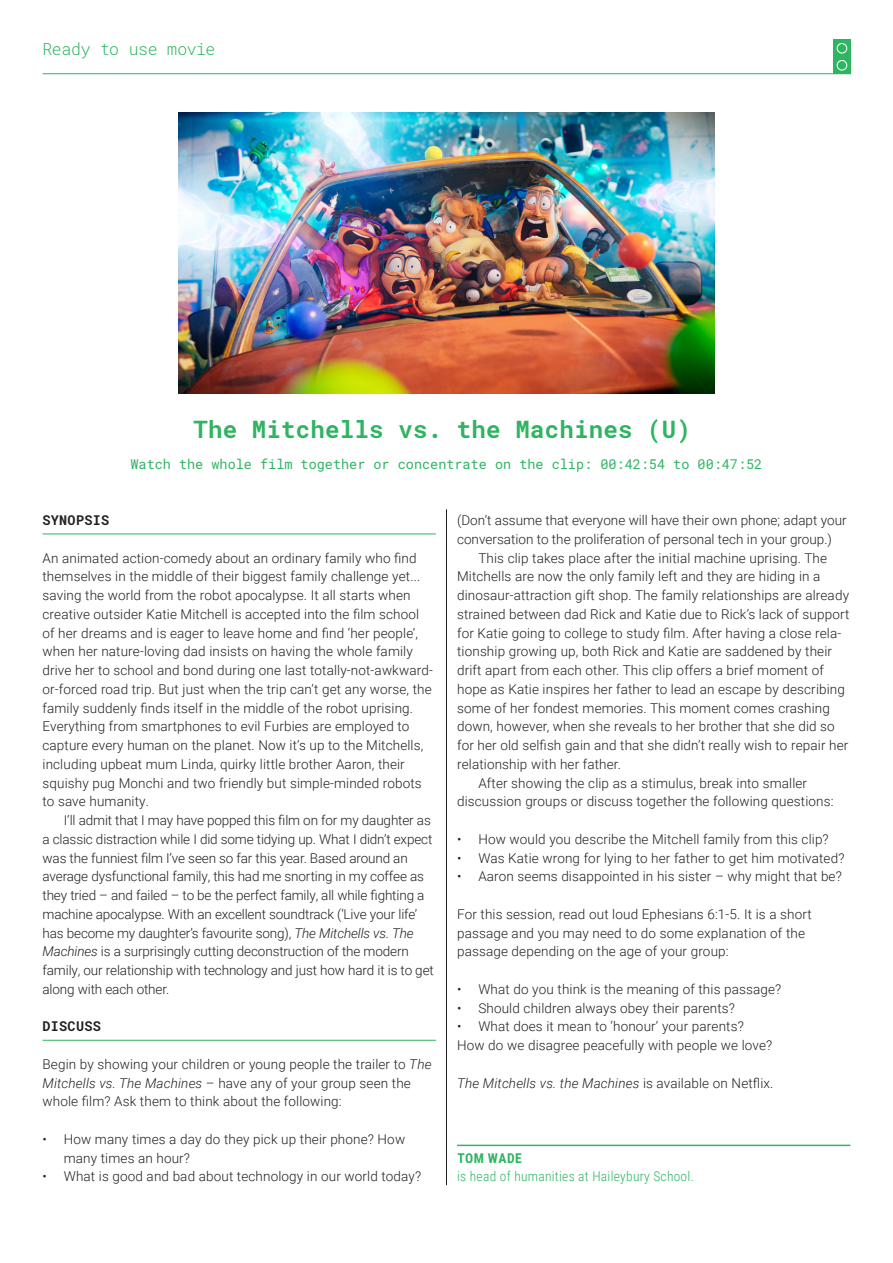
<style>
.page{position:relative;width:893px;height:1263px;background:#fff}
.page>*{position:absolute;margin:0;border:0;box-sizing:border-box;transform-origin:0 0}
.Resource_Title{font:700 24px "Roboto Mono";letter-spacing:.01em;color:#2fb462}
.Page_title{font:300 16.5px "Roboto Mono";letter-spacing:-.025em;color:#2fb462}
.Resources-Body{font:300 13.5px/18.8px "Roboto";letter-spacing:.01em;color:#231f20}
.Resources-Body_Inden{font:300 13.5px/18.8px "Roboto";letter-spacing:.01em;color:#231f20}
.Resources-Body_Inden-2{font:300 13.5px/18.8px "Roboto";letter-spacing:-.01em;color:#231f20}
.Intro_Sub{font:13.5px "Roboto Mono";color:#2fb462}
.Resources-Body-2{font:italic 300 13.5px "Roboto";letter-spacing:.01em;color:#231f20}
.Bio_info{font:300 13.5px "Roboto Condensed";letter-spacing:.02em;color:#2fb462}
.Sub_1{font:700 13.5px "Roboto Mono";letter-spacing:.02em;color:#231f20}
.Bio_name{font:700 13.5px "Roboto Condensed";letter-spacing:.045em;color:#2fb462}
.s1{font-style:italic}
.s2{font-style:normal}
</style>
<div class="page">
<hr style="left:43px;top:73px;width:807px;height:1px;background:#2fb462">
<div style="left:833px;top:40px;width:17px;height:34px;background:#2fb462"></div>
<div style="left:837px;top:60px;width:10px;height:11px;border:1px solid #fff;border-radius:50%"></div>
<div style="left:837px;top:43px;width:10px;height:11px;border:1px solid #fff;border-radius:50%"></div>
<hr style="left:43px;top:534px;width:393px;height:1px;background:#2fb462">
<hr style="left:43px;top:1040px;width:393px;height:1px;background:#2fb462">
<hr style="left:446px;top:509px;width:1px;height:676px;background:#231f20">
<img style="left:178px;top:113px;width:537px;height:281px">
<hr style="left:457px;top:1145px;width:393px;height:1px;background:#2fb462">
<p class="Page_title" style="left:43px;top:37px;width:174px">Ready to use movie</p>
<p class="Resource_Title" style="left:193px;top:412px;width:499px">The Mitchells vs. the Machines (U)</p>
<p class="Intro_Sub" style="left:131px;top:454px;width:633px">Watch the whole film together or concentrate on the clip: 00:42:54 to 00:47:52</p>
<p class="Sub_1" style="left:43px;top:511px;width:68px">SYNOPSIS</p>
<p class="Resources-Body" style="left:43px;top:548px;width:392px">An animated action-comedy about an ordinary family who find themselves in the middle of their biggest family challenge yet... saving the world from the robot apocalypse. It all starts when creative outsider Katie Mitchell is accepted into the film school of her dreams and is eager to leave home and find ‘her people’, when her nature-loving dad insists on having the whole family drive her to school and bond during one last totally-not-awkward&shy;or-forced road trip. But just when the trip can’t get any worse, the family suddenly finds itself in the middle of the robot uprising.<br>Everything from smartphones to evil Furbies are employed to capture every human on the planet. Now it’s up to the Mitchells, including upbeat mum Linda, quirky little brother Aaron, their squishy pug Monchi and two friendly but simple-minded robots to save humanity.</p>
<p class="Resources-Body_Inden-2" style="left:43px;top:810px;width:393px;text-indent:21px">I’ll admit that I may have popped this film on for my daughter as a classic distraction while I did some tidying up. What I didn’t expect was the funniest film I’ve seen so far this year. Based around an average dysfunctional family, this had me snorting in my coffee as they tried – and failed – to be the perfect family, all while fighting a machine apocalypse. With an excellent soundtrack (‘Live your life’ has become my daughter’s favourite song), <span class="s1">The Mitchells vs. The Machines</span> is a surprisingly cutting deconstruction of the modern family, our relationship with technology and just how hard it is to get along with each other.</p>
<p class="Sub_1" style="left:43px;top:1017px;width:60px">DISCUSS</p>
<p class="Resources-Body" style="left:43px;top:1054px;width:390px">Begin by showing your children or young people the trailer to <span class="s1">The<br>Mitchells vs. The Machines</span> – have any of your group seen the whole film? Ask them to think about the following:</p>
<p class="Resources-Body" style="left:64px;top:1129px;width:343px;text-indent:-21px">• How many times a day do they pick up their phone? How many times an hour?</p>
<p class="Resources-Body" style="left:43px;top:1167px;width:380px">• What is good and bad about technology in our world today?</p>
<p class="Resources-Body" style="left:457px;top:510px;width:391px">(Don’t assume that everyone will have their own phone; adapt your conversation to the proliferation of personal tech in your group.)</p>
<p class="Resources-Body_Inden" style="left:457px;top:548px;width:394px;text-indent:21px">This clip takes place after the initial machine uprising. The Mitchells are now the only family left and they are hiding in a dinosaur-attraction gift shop. The family relationships are already strained between dad Rick and Katie due to Rick’s lack of support for Katie going to college to study film. After having a close rela&shy;tionship growing up, both Rick and Katie are saddened by their drift apart from each other. This clip offers a brief moment of hope as Katie inspires her father to lead an escape by describing some of her fondest memories. This moment comes crashing down, however, when she reveals to her brother that she did so for her old selfish gain and that she didn’t really wish to repair her relationship with her father.</p>
<p class="Resources-Body_Inden" style="left:457px;top:773px;width:378px;text-align:center">After showing the clip as a stimulus, break into smaller discussion groups or discuss together the following questions:</p>
<p class="Resources-Body" style="left:457px;top:829px;width:373px">• How would you describe the Mitchell family from this clip?</p>
<p class="Resources-Body" style="left:457px;top:848px;width:389px">• Was Katie wrong for lying to her father to get him motivated?</p>
<p class="Resources-Body" style="left:457px;top:867px;width:386px">• Aaron seems disappointed in his sister – why might that be?</p>
<p class="Resources-Body" style="left:457px;top:904px;width:356px">For this session, read out loud Ephesians 6:1-5. It is a short passage and you may need to do some explanation of the passage depending on the age of your group:</p>
<p class="Resources-Body" style="left:457px;top:979px;width:326px">• What do you think is the meaning of this passage?</p>
<p class="Resources-Body" style="left:457px;top:998px;width:279px">• Should children always obey their parents?</p>
<p class="Resources-Body" style="left:457px;top:1017px;width:288px">• What does it mean to ‘honour’ your parents?</p>
<p class="Resources-Body" style="left:457px;top:1035px;width:317px">How do we disagree peacefully with people we love?</p>
<p class="Resources-Body-2" style="left:457px;top:1073px;width:318px">The Mitchells vs. the Machines <span class="s2">is available on Netflix.</span></p>
<p class="Bio_name" style="left:457px;top:1148px;width:66px">TOM WADE</p>
<p class="Bio_info" style="left:457px;top:1167px;width:238px">is head of humanities at Haileybury School.</p>
</div>
